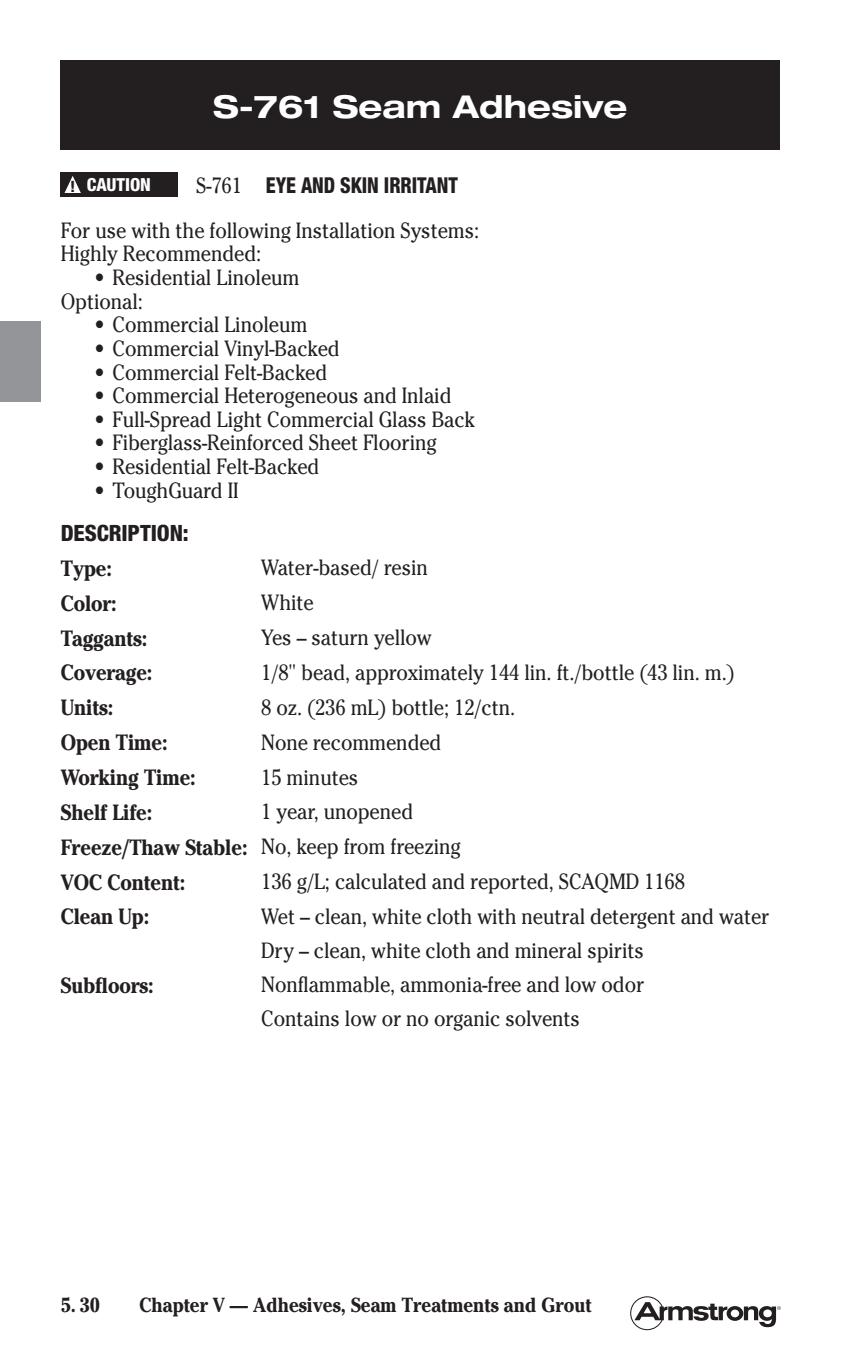
<style>
.page{position:relative;width:861px;height:1357px;background:#fff}
.page>*{position:absolute;margin:0;border:0;box-sizing:border-box;transform-origin:0 0}
.t1{font:700 expanded 31.5px "Helvetica Neue";color:#fff}
.Copy_Heading{font:800 condensed 22.5px "Helvetica Neue";letter-spacing:-.005em;color:#231f20}
.Body_Copy{font:22.05px "Cheltenham";letter-spacing:-.005em;color:#231f20;scale:.9 1}
.Body_Copy-2{font:700 22.05px "Cheltenham";letter-spacing:-.005em;color:#231f20;scale:.9 1}
.Body_Copy-3{font:800 condensed 22.05px "Helvetica Neue";letter-spacing:-.005em;color:#231f20;scale:.9 1}
.t2{font:700 20.25px "Cheltenham";color:#231f20;scale:.9 1}
.Copy_Heading-2{font:800 condensed 18px "Helvetica Neue";letter-spacing:-.005em;color:#fff}
.Copy_Heading-3{font:800 condensed 15.53px "Helvetica Neue";color:#231f20}
.s1{font-family:"Cheltenham";font-weight:400;font-stretch:normal}
</style>
<div class="page">
<div style="left:0;top:322px;width:40px;height:80px;background:#939598"></div>
<svg style="left:630px;top:1296px;width:150px;height:34px"></svg>
<div style="left:61px;top:61px;width:718px;height:89px;background:#231f20"></div>
<div style="left:61px;top:172px;width:117px;height:25px;background:#231f20"></div>
<svg style="left:64px;top:176px;width:17px;height:17px"></svg>
<p class="t1" style="left:213px;top:87px;width:416px">S-761 Seam Adhesive</p>
<p class="Copy_Heading-3" style="left:70px;top:177px;width:7px">!</p>
<p class="Copy_Heading-2" style="left:87px;top:173px;width:65px">CAUTION</p>
<p class="Body_Copy-3" style="left:196px;top:172px;width:292px"><span class="s1">S-761</span> EYE AND SKIN IRRITANT</p>
<p class="Body_Copy" style="left:61px;top:217px;width:466px">For use with the following Installation Systems:</p>
<p class="Body_Copy" style="left:61px;top:241px;width:224px">Highly Recommended:</p>
<p class="Body_Copy" style="left:94px;top:265px;width:229px">• Residential Linoleum</p>
<p class="Body_Copy" style="left:61px;top:288px;width:93px">Optional:</p>
<p class="Body_Copy" style="left:94px;top:312px;width:238px">• Commercial Linoleum</p>
<p class="Body_Copy" style="left:94px;top:335px;width:274px">• Commercial Vinyl-Backed</p>
<p class="Body_Copy" style="left:94px;top:359px;width:260px">• Commercial Felt-Backed</p>
<p class="Body_Copy" style="left:94px;top:383px;width:398px">• Commercial Heterogeneous and Inlaid</p>
<p class="Body_Copy" style="left:94px;top:406px;width:424px">• Full-Spread Light Commercial Glass Back</p>
<p class="Body_Copy" style="left:94px;top:430px;width:382px">• Fiberglass-Reinforced Sheet Flooring</p>
<p class="Body_Copy" style="left:94px;top:454px;width:251px">• Residential Felt-Backed</p>
<p class="Body_Copy" style="left:94px;top:477px;width:162px">• ToughGuard II</p>
<p class="Copy_Heading" style="left:61px;top:519px;width:129px">DESCRIPTION:</p>
<p class="Body_Copy-2" style="left:61px;top:555px;width:58px">Type:</p>
<p class="Body_Copy" style="left:261px;top:555px;width:187px">Water-based/ resin</p>
<p class="Body_Copy-2" style="left:61px;top:590px;width:64px">Color:</p>
<p class="Body_Copy" style="left:261px;top:590px;width:60px">White</p>
<p class="Body_Copy-2" style="left:61px;top:624px;width:98px">Taggants:</p>
<p class="Body_Copy" style="left:261px;top:624px;width:191px">Yes – saturn yellow</p>
<p class="Body_Copy-2" style="left:61px;top:659px;width:103px">Coverage:</p>
<p class="Body_Copy" style="left:261px;top:659px;width:527px">1/8" bead, approximately 144 lin. ft./bottle (43 lin. m.)</p>
<p class="Body_Copy-2" style="left:61px;top:694px;width:60px">Units:</p>
<p class="Body_Copy" style="left:261px;top:694px;width:284px">8 oz. (236 mL) bottle; 12/ctn.</p>
<p class="Body_Copy-2" style="left:61px;top:729px;width:120px">Open Time:</p>
<p class="Body_Copy" style="left:261px;top:729px;width:202px">None recommended</p>
<p class="Body_Copy-2" style="left:61px;top:764px;width:151px">Working Time:</p>
<p class="Body_Copy" style="left:261px;top:764px;width:109px">15 minutes</p>
<p class="Body_Copy-2" style="left:61px;top:799px;width:103px">Shelf Life:</p>
<p class="Body_Copy" style="left:261px;top:799px;width:170px">1 year, unopened</p>
<p class="Body_Copy-2" style="left:61px;top:834px;width:209px">Freeze/Thaw Stable:</p>
<p class="Body_Copy" style="left:261px;top:834px;width:223px">No, keep from freezing</p>
<p class="Body_Copy-2" style="left:61px;top:868px;width:140px">VOC Content:</p>
<p class="Body_Copy" style="left:261px;top:868px;width:472px">136 g/L; calculated and reported, SCAQMD 1168</p>
<p class="Body_Copy-2" style="left:61px;top:903px;width:100px">Clean Up:</p>
<p class="Body_Copy" style="left:261px;top:903px;width:566px">Wet – clean, white cloth with neutral detergent and water</p>
<p class="Body_Copy" style="left:261px;top:937px;width:427px">Dry – clean, white cloth and mineral spirits</p>
<p class="Body_Copy-2" style="left:61px;top:971px;width:105px">Subfloors:</p>
<p class="Body_Copy" style="left:261px;top:971px;width:427px">Nonflammable, ammonia-free and low odor</p>
<p class="Body_Copy" style="left:261px;top:1005px;width:356px">Contains low or no organic solvents</p>
<p class="t2" style="left:61px;top:1292px;width:45px">5. 30</p>
<p class="t2" style="left:139px;top:1292px;width:503px">Chapter V — Adhesives, Seam Treatments and Grout</p>
</div>
